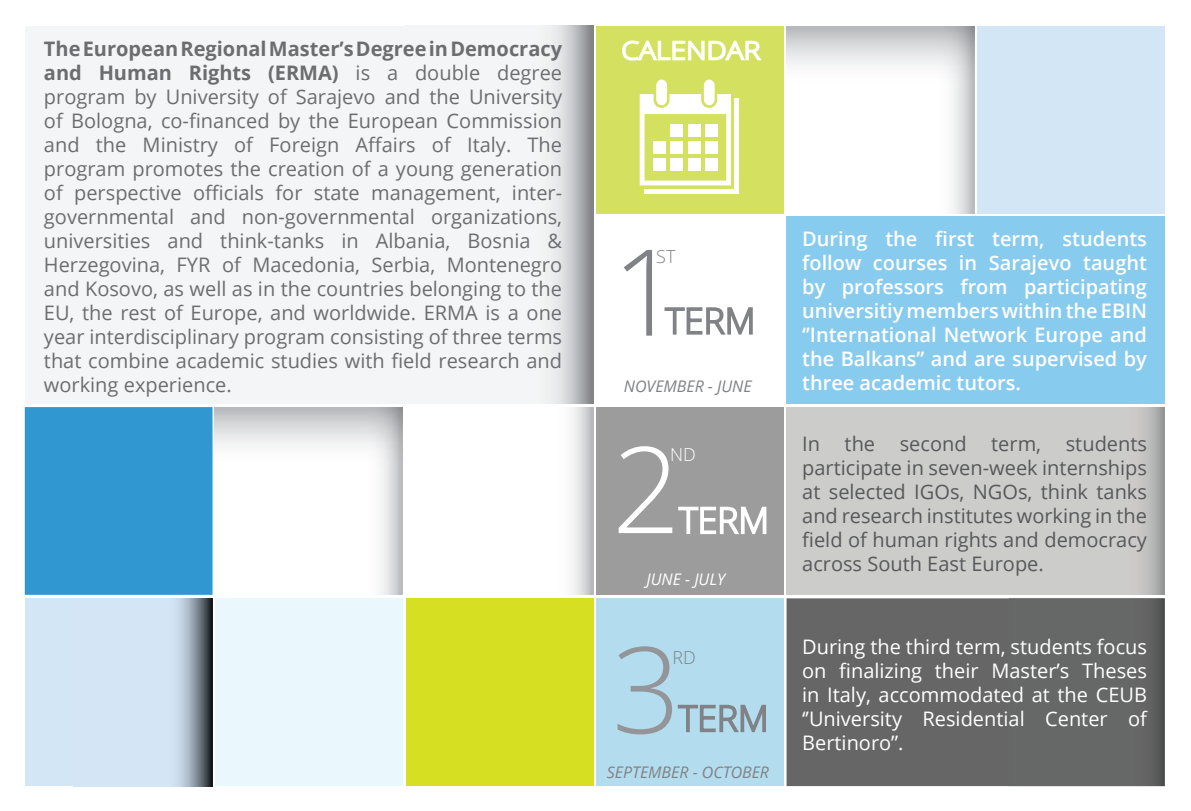
<style>
.page{position:relative;width:1191px;height:811px;background:#fff}
.page>*{position:absolute;margin:0;border:0;box-sizing:border-box;transform-origin:0 0}
.t1{font:300 120px "Open Sans";color:#808285}
.t2{font:300 120px "Open Sans";color:#fff}
.t3{font:300 120px "Open Sans";color:#939598}
.t4{font:20px/24px "Open Sans";color:#6c6d70;text-align:justify}
.t5{font:600 20px/24px "Open Sans";color:#fff;text-align:justify}
.t6{font:20px/24px "Open Sans";color:#57585a;text-align:justify}
.t7{font:20px/24px "Open Sans";color:#fff;text-align:justify}
.t8{font:300 18px "Open Sans";color:#808285}
.t9{font:300 18px "Open Sans";color:#fff}
.t10{font:italic 16px "Open Sans";color:#808285}
.t11{font:italic 16px "Open Sans";color:#fff}
.s1{font-weight:700}
</style>
<div class="page">
<div style="left:786px;top:216px;width:378px;height:187px;background:#87cbef"></div>
<div style="left:786px;top:598px;width:378px;height:188px;background:#676666"></div>
<div style="left:786px;top:407px;width:378px;height:188px;background:#cccccb"></div>
<div style="left:596px;top:407px;width:188px;height:188px;background:#9c9c9c"></div>
<div style="left:596px;top:598px;width:188px;height:188px;background:#b3ddee"></div>
<div style="left:25px;top:26px;width:568px;height:377px;background:#f4f5f6"></div>
<div style="left:406px;top:598px;width:187px;height:188px;background:#d6df21"></div>
<div style="left:215px;top:598px;width:188px;height:188px;background:#eaf7fd"></div>
<div style="left:25px;top:407px;width:187px;height:188px;background:#3097d0"></div>
<div style="left:25px;top:598px;width:187px;height:188px;background:#d3e6f6"></div>
<img style="left:178px;top:598px;width:34px;height:188px">
<svg style="left:1146px;top:407px;width:18px;height:188px"></svg>
<svg style="left:572px;top:407px;width:21px;height:188px"></svg>
<div style="left:977px;top:26px;width:187px;height:188px;background:#d3e6f6"></div>
<div style="left:596px;top:26px;width:188px;height:188px;background:#d4e05f"></div>
<div style="left:656px;top:80px;width:11px;height:25px;background:#fff;border-radius:6px"></div>
<div style="left:704px;top:80px;width:10px;height:25px;background:#fff;border-radius:6px"></div>
<svg style="left:639px;top:94px;width:92px;height:91px"></svg>
<div style="left:652px;top:158px;width:13px;height:13px;background:#fff"></div>
<div style="left:670px;top:158px;width:13px;height:13px;background:#fff"></div>
<div style="left:687px;top:158px;width:13px;height:13px;background:#fff"></div>
<div style="left:705px;top:158px;width:13px;height:13px;background:#fff"></div>
<div style="left:652px;top:141px;width:13px;height:13px;background:#fff"></div>
<div style="left:670px;top:141px;width:13px;height:13px;background:#fff"></div>
<div style="left:687px;top:141px;width:13px;height:13px;background:#fff"></div>
<div style="left:705px;top:141px;width:13px;height:13px;background:#fff"></div>
<div style="left:670px;top:124px;width:13px;height:12px;background:#fff"></div>
<div style="left:687px;top:124px;width:13px;height:12px;background:#fff"></div>
<div style="left:705px;top:124px;width:13px;height:12px;background:#fff"></div>
<div style="left:644px;top:189px;width:95px;height:5px;background:#fff"></div>
<div style="left:734px;top:99px;width:5px;height:95px;background:#fff"></div>
<svg style="left:622px;top:40px;width:140px;height:21px"></svg>
<svg style="left:664px;top:307px;width:89px;height:28px"></svg>
<svg style="left:678px;top:506px;width:89px;height:28px"></svg>
<svg style="left:677px;top:704px;width:89px;height:29px"></svg>
<p class="t4" style="left:44px;top:36px;width:520px"><span class="s1">The European Regional Master’s Degree in Democracy and Human Rights (ERMA)</span> is a double degree program by University of Sarajevo and the University of Bologna, co-financed by the European Commission and the Ministry of Foreign Affairs of Italy. The program promotes the creation of a young generation of perspective officials for state management, inter&shy;governmental and non-governmental organizations, universities and think-tanks in Albania, Bosnia &amp; Herzegovina, FYR of Macedonia, Serbia, Montenegro and Kosovo, as well as in the countries belonging to the EU, the rest of Europe, and worldwide. ERMA is a one year interdisciplinary program consisting of three terms that combine academic studies with field research and working experience.</p>
<p class="t8" style="left:656px;top:244px;width:21px">ST</p>
<h1 class="t1" style="left:612px;top:210px;width:70px">1</h1>
<p class="t10" style="left:624px;top:375px;width:129px">NOVEMBER - JUNE</p>
<h1 class="t2" style="left:612px;top:407px;width:70px">2</h1>
<p class="t9" style="left:670px;top:442px;width:27px">ND</p>
<p class="t11" style="left:646px;top:568px;width:80px">JUNE - JULY</p>
<h1 class="t3" style="left:612px;top:607px;width:70px">3</h1>
<p class="t8" style="left:672px;top:645px;width:25px">RD</p>
<p class="t10" style="left:607px;top:761px;width:164px">SEPTEMBER - OCTOBER</p>
<p class="t5" style="left:802px;top:226px;width:346px">During the first term, students follow courses in Sarajevo taught by professors from participating universitiy members within the EBIN ‘’International Network Europe and the Balkans’’ and are supervised by three academic tutors.</p>
<p class="t6" style="left:802px;top:431px;width:346px">In the second term, students participate in seven-week internships at selected IGOs, NGOs, think tanks and research institutes working in the field of human rights and democracy across South East Europe.</p>
<p class="t7" style="left:802px;top:634px;width:346px">During the third term, students focus on finalizing their Master’s Theses in Italy, accommodated at the CEUB ‘’University Residential Center of Bertinoro’’.</p>
</div>
